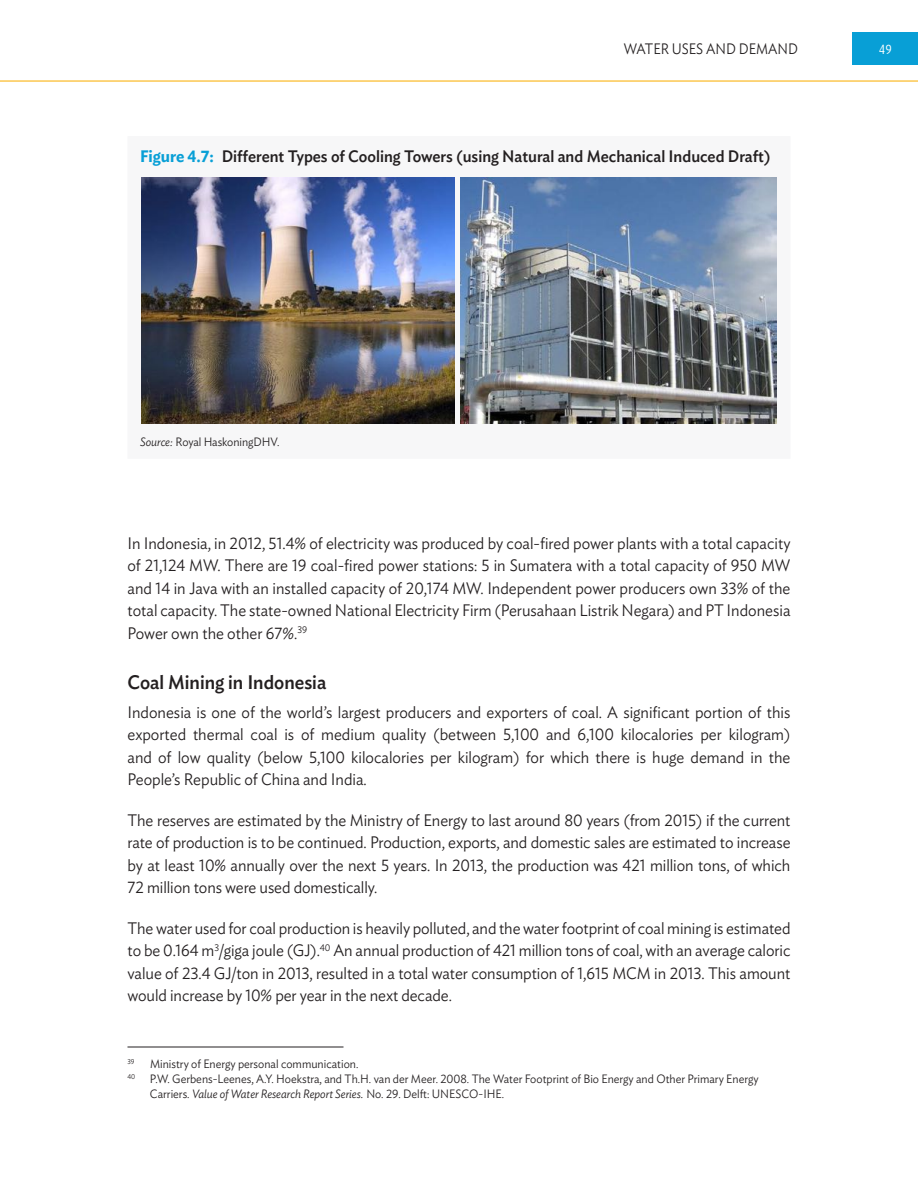
<style>
.page{position:relative;width:918px;height:1188px;background:#fff}
.page>*{position:absolute;margin:0;border:0;box-sizing:border-box;transform-origin:0 0}
.t1{font:500 19.5px "Ideal Sans";color:#231f20;scale:.95 1}
.t2{font:300 16.5px/22.5px "Ideal Sans";letter-spacing:-.005em;color:#231f20;text-align:justify;scale:.95 1}
.t3{font:500 16.5px "Ideal Sans";color:#231f20;scale:.95 1}
.t4{font:300 15px "Ideal Sans";color:#231f20;scale:.9 1}
.t5{font:13.5px "Dax";color:#fff;scale:.9 1}
.t6{font:300 12px "Ideal Sans";color:#231f20;scale:.95 1}
.t7{font:italic 300 12px "Ideal Sans";color:#231f20;scale:.95 1}
.t8{font:300 7.05px "Ideal Sans";color:#231f20;scale:.95 1}
.s1{font-weight:600;color:#089fd6}
.s2{font-style:italic}
.s3{font-style:normal}
</style>
<div class="page">
<div style="left:853px;top:32px;width:65px;height:32px;background:#089fd6"></div>
<hr style="left:0;top:80px;width:918px;height:2px;background:#fbb416">
<hr style="left:128px;top:1047px;width:216px;height:1px;background:#231f20">
<img style="left:141px;top:178px;width:314px;height:246px">
<img style="left:460px;top:178px;width:317px;height:246px">
<p class="t4" style="left:624px;top:37px;width:195px">WATER USES AND DEMAND</p>
<p class="t5" style="left:879px;top:42px;width:16px">49</p>
<p class="t3" style="left:140px;top:144px;width:665px"><span class="s1">Figure 4.7:</span> Different Types of Cooling Towers (using N atural and Mechanical Induced Draft)</p>
<p class="t6" style="left:140px;top:433px;width:148px"><span class="s2">Source:</span> Royal HaskoningDHV.</p>
<p class="t2" style="left:128px;top:530px;width:699px">In Indonesia, in 2012, 51.4% of electricity was produced by coal-fired power plants with a total capacity of 21,124 MW. There are 19 coal-fired power stations: 5 in Sumatera with a total capacity of 950 MW and 14 in Java with an installed capacity of 20,174 MW. Independent power producers own 33% of the total capacity. The state-owned National Electricity Firm (Perusahaan Listrik Negara) and PT Indonesia Power own the other 67%.<sup>39</sup></p>
<p class="t1" style="left:128px;top:667px;width:211px">Coal Mining in Indonesia</p>
<p class="t2" style="left:128px;top:699px;width:699px">Indonesia is one of the world’s largest producers and exporters of coal. A significant portion of this exported thermal coal is of medium quality (between 5,100 and 6,100 kilocalories per kilogram) and of low quality (below 5,100 kilocalories per kilogram) for which there is huge demand in the People’s Republic of China and India.</p>
<p class="t2" style="left:128px;top:807px;width:699px">The reserves are estimated by the Ministry of Energy to last around 80 years (from 2015) if the current rate of production is to be continued. Production, exports, and domestic sales are estimated to increase by at least 10% annually over the next 5 years. In 2013, the production was 421 million tons, of which 72 million tons were used domestically.</p>
<p class="t2" style="left:128px;top:915px;width:699px">The water used for coal production is heavily polluted, and the water footprint of coal mining is estimated to be 0.164 m<sup>3</sup>/giga joule (GJ).<sup>40</sup> An annual production of 421 million tons of coal, with an average caloric value of 23.4 GJ/ton in 2013, resulted in a total water consumption of 1,615 MCM in 2013. This amount would increase by 10% per year in the next decade.</p>
<p class="t8" style="left:128px;top:1056px;width:9px">39</p>
<p class="t6" style="left:150px;top:1055px;width:221px">Ministry of Energy personal communication.</p>
<p class="t6" style="left:128px;top:1070px;width:666px"><sup>40</sup> P.W. Gerbens-Leenes, A.Y. Hoekstra, and Th.H. van der Meer. 2008. The Water Footprint of Bio Energy and Other Primary Energy</p>
<p class="t7" style="left:150px;top:1085px;width:374px"><span class="s3">Carriers.</span> Value of Water Research Report Series. <span class="s3">No. 29. Delft: UNESCO-IHE.</span></p>
</div>
